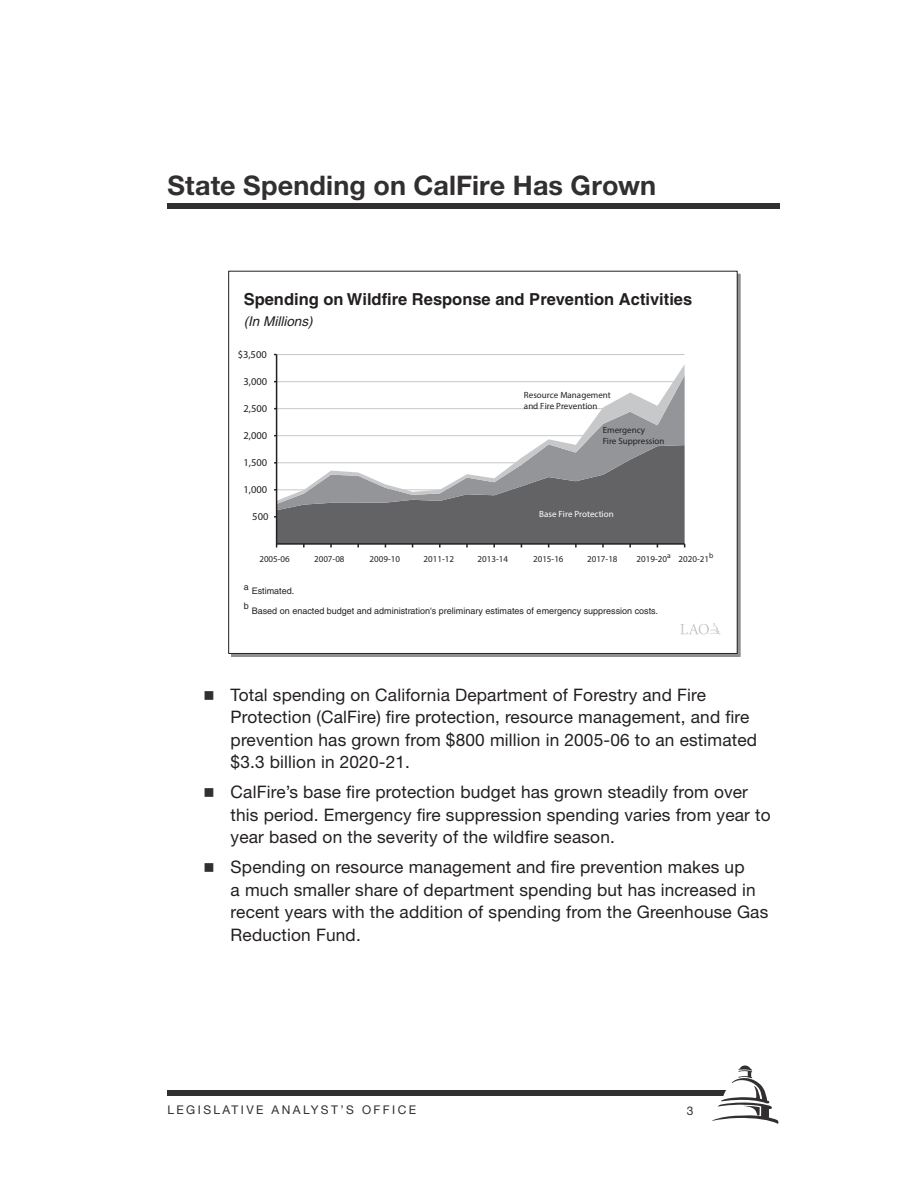
<style>
.page{position:relative;width:918px;height:1188px;background:#fff}
.page>*{position:absolute;margin:0;border:0;box-sizing:border-box;transform-origin:0 0}
.Page_Title{font:700 27px "Helvetica Neue LT";letter-spacing:.005em;color:#312f30}
.t1{font:17.25px/22.5px "Helvetica Neue LT";letter-spacing:.01em;color:#231f20}
.t2{font:700 16.5px "Helvetica";color:#231f20}
.t3{font:italic 13.5px "Helvetica";color:#231f20}
.t4{font:12px "Helvetica Neue LT";letter-spacing:.2em;color:#312f30}
.t5{font:300 10.5px "Helvetica Neue LT";letter-spacing:.005em;color:#231f20}
.t6{font:300 9px/10.8px "Helvetica Neue LT";color:#231f20}
.t7{font:9px "Helvetica";color:#231f20}
.t8{font:300 9px "Helvetica Neue LT";color:#fff}
.t9{font:300 7.5px "Helvetica Neue LT";color:#231f20}
</style>
<div class="page">
<div style="left:168px;top:1090px;width:567px;height:5px;background:#312f30"></div>
<svg style="left:712px;top:1065px;width:67px;height:59px"></svg>
<div style="left:168px;top:204px;width:612px;height:5px;background:#312f30"></div>
<svg style="left:680px;top:623px;width:41px;height:12px"></svg>
<hr style="left:277px;top:354px;width:408px;height:1px;background:#c7c8ca">
<svg style="left:277px;top:364px;width:408px;height:81px"></svg>
<hr style="left:276px;top:355px;width:1px;height:189px;background:#231f20">
<svg style="left:274px;top:445px;width:411px;height:102px"></svg>
<p class="Page_Title" style="left:168px;top:169px;width:490px">State Spending on CalFire Has Grown</p>
<p class="t2" style="left:244px;top:289px;width:450px">Spending on Wildfire Response and Prevention Activities</p>
<p class="t3" style="left:244px;top:314px;width:70px">(In Millions)</p>
<p class="t5" style="left:238px;top:348px;width:31px">$3,500</p>
<p class="t5" style="left:244px;top:375px;width:25px">3,000</p>
<p class="t5" style="left:244px;top:402px;width:25px">2,500</p>
<p class="t5" style="left:244px;top:429px;width:25px">2,000</p>
<p class="t5" style="left:244px;top:456px;width:25px">1,500</p>
<p class="t5" style="left:244px;top:483px;width:25px">1,000</p>
<p class="t5" style="left:252px;top:510px;width:18px">500</p>
<p class="t6" style="left:524px;top:390px;width:88px">Resource Management and Fire Prevention</p>
<p class="t6" style="left:603px;top:425px;width:63px">Emergency<br>Fire Suppression</p>
<p class="t8" style="left:539px;top:508px;width:76px">Base Fire Protection</p>
<p class="t9" style="left:667px;top:551px;width:5px">a</p>
<p class="t6" style="left:259px;top:554px;width:32px">2005-06</p>
<p class="t6" style="left:314px;top:554px;width:32px">2007-08</p>
<p class="t6" style="left:370px;top:554px;width:32px">2009-10</p>
<p class="t6" style="left:424px;top:554px;width:32px">2011-12</p>
<p class="t6" style="left:478px;top:554px;width:32px">2013-14</p>
<p class="t6" style="left:533px;top:554px;width:32px">2015-16</p>
<p class="t6" style="left:587px;top:554px;width:32px">2017-18</p>
<p class="t6" style="left:637px;top:554px;width:32px">2019-20</p>
<p class="t9" style="left:709px;top:551px;width:6px">b</p>
<p class="t6" style="left:679px;top:554px;width:32px">2020-21</p>
<p class="t7" style="left:244px;top:581px;width:7px">a</p>
<p class="t7" style="left:252px;top:586px;width:44px">Estimated.</p>
<p class="t7" style="left:244px;top:601px;width:7px">b</p>
<p class="t7" style="left:252px;top:605px;width:408px">Based on enacted budget and administration's preliminary estimates of emergency suppression costs.</p>
<p class="t1" style="left:231px;top:683px;width:528px">Total spending on California Department of Forestry and Fire Protection (CalFire) fire protection, resource management, and fire prevention has grown from $800 million in 2005-06 to an estimated $3.3 billion in 2020-21.</p>
<p class="t1" style="left:231px;top:780px;width:542px">CalFire’s base fire protection budget has grown steadily from over this period. Emergency fire suppression spending varies from year to year based on the severity of the wildfire season.</p>
<p class="t1" style="left:231px;top:855px;width:539px">Spending on resource management and fire prevention makes up<br>a much smaller share of department spending but has increased in recent years with the addition of spending from the Greenhouse Gas Reduction Fund.</p>
<p class="t4" style="left:168px;top:1102px;width:250px">LEGISLATIVE ANALYST’S OFFICE</p>
<p class="t4" style="left:687px;top:1104px;width:8px">3</p>
</div>
